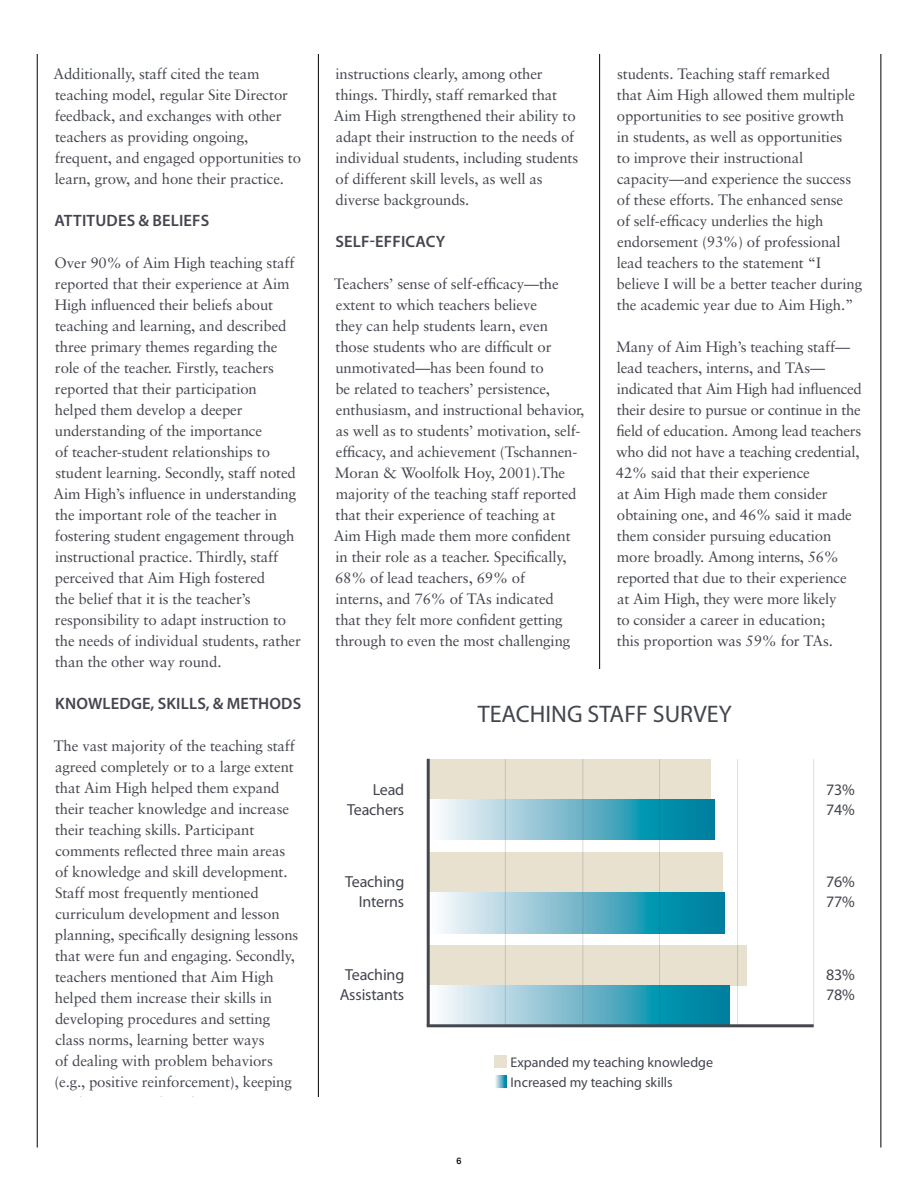
<style>
.page{position:relative;width:918px;height:1188px;background:#fff}
.page>*{position:absolute;margin:0;border:0;box-sizing:border-box;transform-origin:0 0}
.t1{font:24px "Myriad Pro";color:#43464f}
.t2{font:600 16.5px "Myriad Pro";letter-spacing:.01em;color:#43464f}
.t3{font:16.05px/20.1px "Myriad Pro";letter-spacing:-.01em;color:#43464f}
.t4{font:15px/21px "Sabon";letter-spacing:-.01em;color:#43464f}
.t5{font:13.95px/20.1px "Myriad Pro";color:#43464f}
.t6{font:500 9px "Helvetica Neue";color:#000}
</style>
<div class="page">
<hr style="left:318px;top:54px;width:1px;height:1094px;background:#000">
<hr style="left:881px;top:54px;width:1px;height:1094px;background:#000">
<hr style="left:599px;top:54px;width:1px;height:1094px;background:#000">
<hr style="left:37px;top:54px;width:1px;height:1094px;background:#000">
<div style="left:331px;top:669px;width:542px;height:431px;background:#fff"></div>
<div style="left:428px;top:759px;width:282px;height:40px;background:#e8e1cf"></div>
<svg style="left:440px;top:799px;width:275px;height:41px;background:#6ab6c9"></svg>
<div style="left:428px;top:852px;width:294px;height:41px;background:#e8e1cf"></div>
<svg style="left:440px;top:893px;width:285px;height:40px;background:#6ab6c9"></svg>
<div style="left:428px;top:945px;width:318px;height:41px;background:#e8e1cf"></div>
<svg style="left:430px;top:985px;width:300px;height:39px;background:#6eb8cb"></svg>
<hr style="left:427px;top:759px;width:3px;height:267px;background:#43464f">
<hr style="left:427px;top:1024px;width:387px;height:3px;background:#43464f">
<hr style="left:505px;top:759px;width:1px;height:267px;background:#43464f">
<hr style="left:582px;top:759px;width:1px;height:267px;background:#43464f">
<hr style="left:659px;top:759px;width:1px;height:267px;background:#43464f">
<hr style="left:737px;top:759px;width:1px;height:267px;background:#43464f">
<hr style="left:813px;top:759px;width:1px;height:267px;background:#43464f">
<div style="left:494px;top:1055px;width:12px;height:12px;background:#e8e1cf"></div>
<svg style="left:495px;top:1075px;width:11px;height:12px"></svg>
<div style="left:54px;top:1097px;width:815px;height:51px;background:#fff"></div>
<p class="t4" style="left:53px;top:63px;width:249px">Additionally, staff cited the team teaching model, regular Site Director feedback, and exchanges with other teachers as providing ongoing, frequent, and engaged opportunities to learn, grow, and hone their practice.</p>
<p class="t2" style="left:55px;top:211px;width:156px">ATTITUDES &amp; BELIEFS</p>
<p class="t4" style="left:53px;top:252px;width:249px">Over 90% of Aim High teaching staff reported that their experience at Aim High influenced their beliefs about teaching and learning, and described three primary themes regarding the role of the teacher. Firstly, teachers reported that their participation<br>helped them develop a deeper understanding of the importance<br>of teacher-student relationships to student learning. Secondly, staff noted Aim High’s influence in understanding the important role of the teacher in fostering student engagement through instructional practice. Thirdly, staff perceived that Aim High fostered<br>the belief that it is the teacher’s responsibility to adapt instruction to the needs of individual students, rather than the other way round.</p>
<p class="t2" style="left:55px;top:694px;width:248px">KNOWLEDGE, SKILLS, &amp; METHODS</p>
<p class="t4" style="left:54px;top:735px;width:246px">The vast majority of the teaching staff agreed completely or to a large extent that Aim High helped them expand their teacher knowledge and increase their teaching skills. Participant comments reflected three main areas of knowledge and skill development.<br>Staff most frequently mentioned curriculum development and lesson planning, specifically designing lessons that were fun and engaging. Secondly, teachers mentioned that Aim High helped them increase their skills in developing procedures and setting class norms, learning better ways<br>of dealing with problem behaviors (e.g., positive reinforcement), keeping</p>
<p class="t4" style="left:334px;top:63px;width:246px">instructions clearly, among other things. Thirdly, staff remarked that Aim High strengthened their ability to adapt their instruction to the needs of individual students, including students of different skill levels, as well as diverse backgrounds.</p>
<p class="t2" style="left:336px;top:232px;width:111px">SELF-EFFICACY</p>
<p class="t4" style="left:334px;top:273px;width:252px">Teachers’ sense of self-efficacy—the extent to which teachers believe<br>they can help students learn, even<br>those students who are difficult or unmotivated—has been found to<br>be related to teachers’ persistence, enthusiasm, and instructional behavior, as well as to students’ motivation, self&shy;efficacy, and achievement (Tschannen-Moran &amp; Woolfolk Hoy, 2001).The majority of the teaching staff reported that their experience of teaching at Aim High made them more confident in their role as a teacher. Specifically, 68% of lead teachers, 69% of<br>interns, and 76% of TAs indicated<br>that they felt more confident getting through to even the most challenging</p>
<p class="t4" style="left:617px;top:63px;width:247px">students. Teaching staff remarked<br>that Aim High allowed them multiple opportunities to see positive growth<br>in students, as well as opportunities<br>to improve their instructional capacity—and experience the success of these efforts. The enhanced sense<br>of self-efficacy underlies the high endorsement (93%) of professional lead teachers to the statement “I believe I will be a better teacher during the academic year due to Aim High.”</p>
<p class="t4" style="left:616px;top:336px;width:248px">Many of Aim High’s teaching staff— lead teachers, interns, and TAs— indicated that Aim High had influenced their desire to pursue or continue in the field of education. Among lead teachers who did not have a teaching credential, 42% said that their experience<br>at Aim High made them consider obtaining one, and 46% said it made them consider pursuing education more broadly. Among interns, 56% reported that due to their experience<br>at Aim High, they were more likely<br>to consider a career in education;<br>this proportion was 59% for TAs.</p>
<h1 class="t1" style="left:478px;top:701px;width:256px">TEACHING STAFF SURVEY</h1>
<p class="t3" style="left:347px;top:779px;width:59px;text-align:right">Lead<br>Teachers</p>
<p class="t3" style="left:826px;top:779px;width:30px">73%<br>74%</p>
<p class="t3" style="left:345px;top:872px;width:61px;text-align:right">Teaching<br>Interns</p>
<p class="t3" style="left:826px;top:872px;width:30px">76%<br>77%</p>
<p class="t3" style="left:340px;top:965px;width:66px;text-align:center">Teaching<br>Assistants</p>
<p class="t3" style="left:826px;top:965px;width:30px">83%<br>78%</p>
<p class="t5" style="left:510px;top:1052px;width:204px">Expanded my teaching knowledge<br>Increased my teaching skills</p>
<p class="t6" style="left:456px;top:1155px;width:7px">6</p>
</div>
